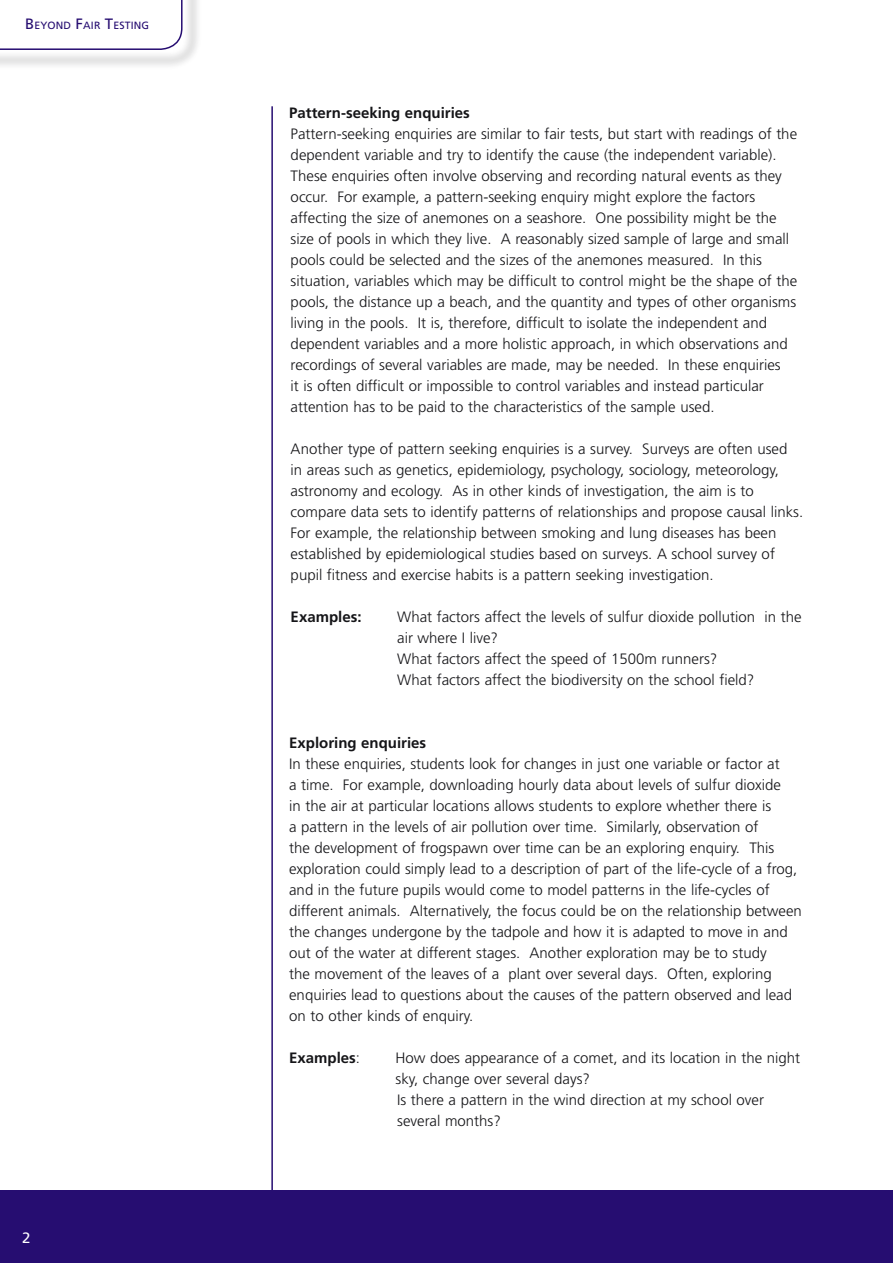
<style>
.page{position:relative;width:893px;height:1263px;background:#fff}
.page>*{position:absolute;margin:0;border:0;box-sizing:border-box;transform-origin:0 0}
.t1{font:300 15px/21px "Frutiger";color:#151518}
.t2{font:700 15px "Frutiger";color:#151518}
.t3{font:15px "Frutiger";color:#fff}
.t4{font:10.5px "Frutiger";letter-spacing:.015em;color:#260d71}
.s1{font-size:15px}
.s2{font-weight:300}
</style>
<div class="page">
<div style="left:0;top:1191px;width:893px;height:72px;background:#260d71"></div>
<div style="left:0;top:0;width:203px;height:70px;background:#151518;opacity:.75"></div>
<svg style="left:0;top:0;width:183px;height:49px"></svg>
<hr style="left:271px;top:106px;width:2px;height:1114px;background:#260d71">
<p class="t4" style="left:25px;top:19px;width:126px"><span class="s1">B</span>EYOND <span class="s1">F</span>AIR <span class="s1">T</span>ESTING</p>
<p class="t3" style="left:22px;top:1229px;width:10px">2</p>
<p class="t2" style="left:289px;top:104px;width:182px">Pattern-seeking enquiries</p>
<p class="t1" style="left:291px;top:123px;width:508px">Pattern-seeking enquiries are similar to fair tests, but start with readings of the dependent variable and try to identify the cause (the independent variable).<br>These enquiries often involve observing and recording natural events as they occur. For example, a pattern-seeking enquiry might explore the factors affecting the size of anemones on a seashore. One possibility might be the size of pools in which they live. A reasonably sized sample of large and small pools could be selected and the sizes of the anemones measured. In this situation, variables which may be difficult to control might be the shape of the pools, the distance up a beach, and the quantity and types of other organisms living in the pools. It is, therefore, difficult to isolate the independent and dependent variables and a more holistic approach, in which observations and recordings of several variables are made, may be needed. In these enquiries<br>it is often difficult or impossible to control variables and instead particular attention has to be paid to the characteristics of the sample used.</p>
<p class="t1" style="left:291px;top:438px;width:514px">Another type of pattern seeking enquiries is a survey. Surveys are often used<br>in areas such as genetics, epidemiology, psychology, sociology, meteorology, astronomy and ecology. As in other kinds of investigation, the aim is to compare data sets to identify patterns of relationships and propose causal links.<br>For example, the relationship between smoking and lung diseases has been established by epidemiological studies based on surveys. A school survey of pupil fitness and exercise habits is a pattern seeking investigation.</p>
<p class="t2" style="left:291px;top:608px;width:72px">Examples:</p>
<p class="t1" style="left:397px;top:606px;width:406px">What factors affect the levels of sulfur dioxide pollution in the air where I live?<br>What factors affect the speed of 1500m runners?<br>What factors affect the biodiversity on the school field?</p>
<p class="t2" style="left:289px;top:734px;width:139px">Exploring enquiries</p>
<p class="t1" style="left:289px;top:753px;width:514px">In these enquiries, students look for changes in just one variable or factor at<br>a time. For example, downloading hourly data about levels of sulfur dioxide<br>in the air at particular locations allows students to explore whether there is<br>a pattern in the levels of air pollution over time. Similarly, observation of<br>the development of frogspawn over time can be an exploring enquiry. This exploration could simply lead to a description of part of the life-cycle of a frog, and in the future pupils would come to model patterns in the life-cycles of different animals. Alternatively, the focus could be on the relationship between the changes undergone by the tadpole and how it is adapted to move in and out of the water at different stages. Another exploration may be to study<br>the movement of the leaves of a plant over several days. Often, exploring enquiries lead to questions about the causes of the pattern observed and lead on to other kinds of enquiry.</p>
<p class="t2" style="left:289px;top:1049px;width:72px">Examples<span class="s2">:</span></p>
<p class="t1" style="left:395px;top:1047px;width:406px">How does appearance of a comet, and its location in the night sky, change over several days?<br>Is there a pattern in the wind direction at my school over several months?</p>
</div>
